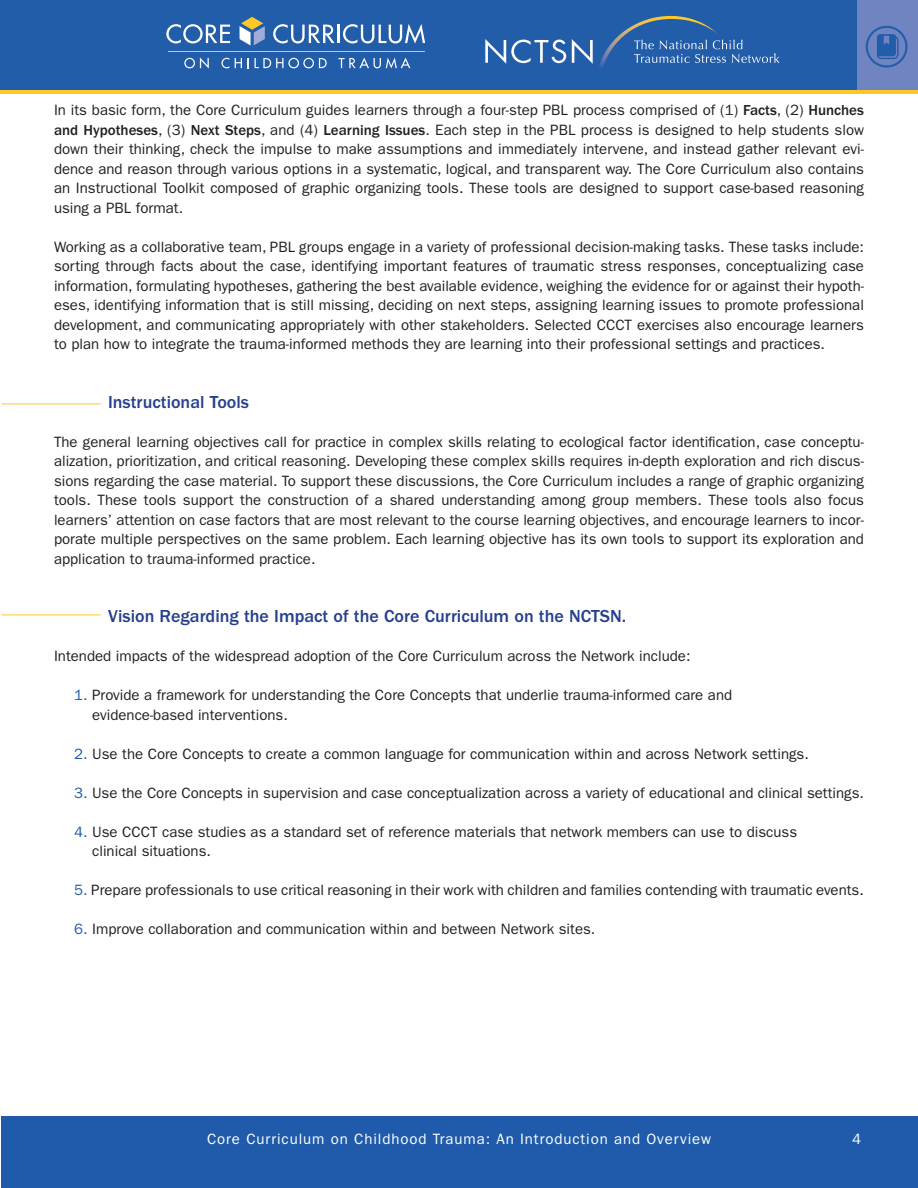
<style>
.page{position:relative;width:918px;height:1188px;background:#fff}
.page>*{position:absolute;margin:0;border:0;box-sizing:border-box;transform-origin:0 0}
.t1{font:500 18px "ITC Franklin Gothic Std";color:#253f8e}
.t2{font:15px/19.5px "ITC Franklin Gothic Std";color:#231f20;text-align:justify}
.t3{font:15px "ITC Franklin Gothic Std";letter-spacing:.06em;color:#fff}
.s1{font-weight:500}
.s2{color:#1f5baa}
</style>
<div class="page">
<div style="left:1px;top:1117px;width:917px;height:71px;background:#1f5baa"></div>
<div style="left:0;top:44px;width:918px;height:50px;background:#fec828"></div>
<div style="left:0;top:0;width:918px;height:90px;background:#7084c1"></div>
<div style="left:0;top:0;width:857px;height:90px;background:#225daa"></div>
<svg style="left:485px;top:39px;width:81px;height:25px"></svg>
<svg style="left:572px;top:39px;width:21px;height:25px"></svg>
<svg style="left:717px;top:40px;width:63px;height:23px"></svg>
<img style="left:599px;top:16px;width:118px;height:52px">
<hr style="left:168px;top:51px;width:257px;height:1px;background:#fec828">
<svg style="left:240px;top:17px;width:25px;height:28px"></svg>
<svg style="left:166px;top:24px;width:64px;height:19px"></svg>
<svg style="left:273px;top:24px;width:62px;height:19px"></svg>
<hr style="left:337px;top:25px;width:3px;height:18px;background:#fff">
<svg style="left:343px;top:24px;width:82px;height:19px"></svg>
<svg style="left:184px;top:57px;width:25px;height:12px"></svg>
<svg style="left:221px;top:58px;width:8px;height:10px"></svg>
<svg style="left:235px;top:58px;width:7px;height:10px"></svg>
<svg style="left:255px;top:58px;width:72px;height:10px"></svg>
<svg style="left:338px;top:58px;width:72px;height:10px"></svg>
<svg style="left:866px;top:26px;width:41px;height:42px"></svg>
<hr style="left:2px;top:404px;width:99px;height:1px;background:#ffc727">
<hr style="left:2px;top:615px;width:99px;height:1px;background:#ffc727">
<p class="t2" style="left:54px;top:100px;width:812px">In its basic form, the Core Curriculum guides learners through a four-step PBL process comprised of (1) <span class="s1">Facts</span>, (2) <span class="s1">Hunches and Hypotheses</span>, (3) <span class="s1">Next Steps</span>, and (4) <span class="s1">Learning Issues</span>. Each step in the PBL process is designed to help students slow down their thinking, check the impulse to make assumptions and immediately intervene, and instead gather relevant evi&shy;dence and reason through various options in a systematic, logical, and transparent way. The Core Curriculum also contains an Instructional Toolkit composed of graphic organizing tools. These tools are designed to support case-based reasoning using a PBL format.</p>
<p class="t2" style="left:54px;top:237px;width:812px">Working as a collaborative team, PBL groups engage in a variety of professional decision-making tasks. These tasks include: sorting through facts about the case, identifying important features of traumatic stress responses, conceptualizing case information, formulating hypotheses, gathering the best available evidence, weighing the evidence for or against their hypoth&shy;eses, identifying information that is still missing, deciding on next steps, assigning learning issues to promote professional development, and communicating appropriately with other stakeholders. Selected CCCT exercises also encourage learners to plan how to integrate the trauma-informed methods they are learning into their professional settings and practices.</p>
<p class="t1" style="left:108px;top:392px;width:142px">Instructional Tools</p>
<p class="t2" style="left:54px;top:432px;width:812px">The general learning objectives call for practice in complex skills relating to ecological factor identification, case conceptu&shy;alization, prioritization, and critical reasoning. Developing these complex skills requires in-depth exploration and rich discus&shy;sions regarding the case material. To support these discussions, the Core Curriculum includes a range of graphic organizing tools. These tools support the construction of a shared understanding among group members. These tools also focus learners’ attention on case factors that are most relevant to the course learning objectives, and encourage learners to incor&shy;porate multiple perspectives on the same problem. Each learning objective has its own tools to support its exploration and application to trauma-informed practice.</p>
<p class="t1" style="left:108px;top:606px;width:520px">Vision Regarding the Impact of the Core Curriculum on the NCTSN.</p>
<p class="t2" style="left:54px;top:646px;width:638px">Intended impacts of the widespread adoption of the Core Curriculum across the Network include:</p>
<p class="t2" style="left:74px;top:685px;width:659px"><span class="s2">1.</span> Provide a framework for understanding the Core Concepts that underlie trauma-informed care and</p>
<p class="t2" style="left:92px;top:705px;width:197px">evidence-based interventions.</p>
<p class="t2" style="left:74px;top:744px;width:736px"><span class="s2">2.</span> Use the Core Concepts to create a common language for communication within and across Network settings.</p>
<p class="t2" style="left:74px;top:783px;width:791px"><span class="s2">3.</span> Use the Core Concepts in supervision and case conceptualization across a variety of educational and clinical settings.</p>
<p class="t2" style="left:74px;top:822px;width:724px"><span class="s2">4.</span> Use CCCT case studies as a standard set of reference materials that network members can use to discuss</p>
<p class="t2" style="left:92px;top:841px;width:120px">clinical situations.</p>
<p class="t2" style="left:74px;top:880px;width:791px"><span class="s2">5.</span> Prepare professionals to use critical reasoning in their work with children and families contending with traumatic events.</p>
<p class="t2" style="left:74px;top:919px;width:523px"><span class="s2">6.</span> Improve collaboration and communication within and between Network sites.</p>
<p class="t3" style="left:207px;top:1131px;width:505px">Core Curriculum on Childhood Trauma: An Introduction and Overview</p>
<p class="t3" style="left:852px;top:1131px;width:10px">4</p>
</div>
